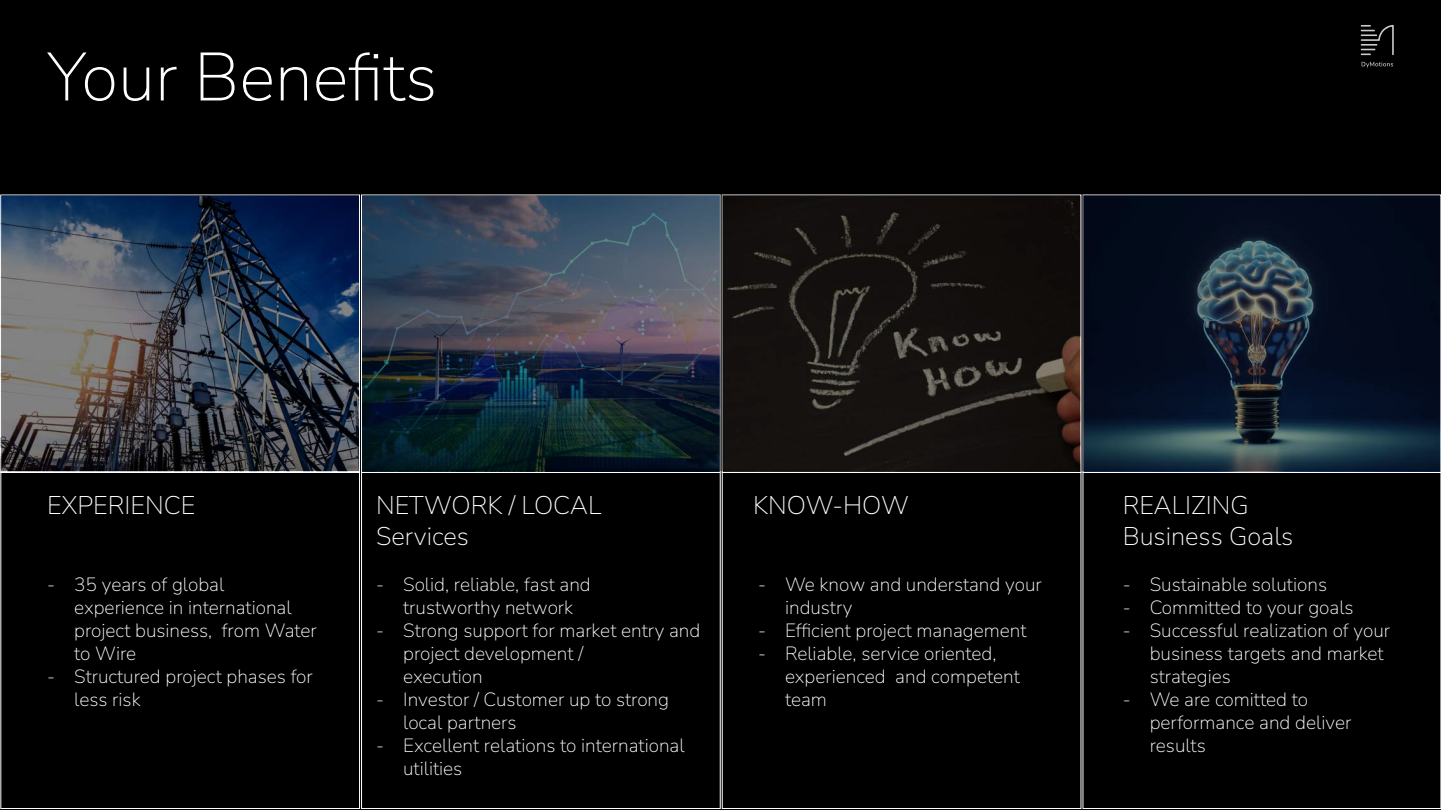
<style>
.page{position:relative;width:1441px;height:810px;background:#fff}
.page>*{position:absolute;margin:0;border:0;box-sizing:border-box;transform-origin:0 0}
.t1{font:200 68.1px "Nunito Sans 12 pt";color:#fff}
.t2{font:200 25.5px/30.6px "Nunito Sans 12 pt";color:#fff}
.t3{font:200 19.2px/23px "Nunito Sans 12 pt";color:#fff}
</style>
<div class="page">
<div style="left:0;top:0;width:1440px;height:810px;background:#000"></div>
<div style="left:1px;top:472px;width:359px;height:337px;border:1px solid #fff"></div>
<svg style="left:2px;top:195px;width:357px;height:276px;background:#3b4454"></svg>
<svg style="left:362px;top:195px;width:358px;height:276px;background:#2f3c4b"></svg>
<svg style="left:722px;top:195px;width:357px;height:276px;fill:#13100f"></svg>
<svg style="left:1082px;top:195px;width:357px;height:276px;background:#111d2d"></svg>
<svg style="left:1360px;top:25px;width:33px;height:30px"></svg>
<svg style="left:1361px;top:62px;width:31px;height:6px"></svg>
<h1 class="t1" style="left:47px;top:30px;width:391px">Your Benefits</h1>
<h2 class="t2" style="left:47px;top:489px;width:150px">EXPERIENCE</h2>
<p class="t3" style="left:74px;top:572px;width:244px;text-indent:-27px">- 35 years of global experience in international project business, from Water to Wire</p>
<p class="t3" style="left:74px;top:664px;width:240px;text-indent:-27px">- Structured project phases for less risk</p>
<h2 class="t2" style="left:376px;top:489px;width:227px">NETWORK / LOCAL<br>Services</h2>
<h2 class="t2" style="left:753px;top:489px;width:157px">KNOW-HOW</h2>
<p class="t3" style="left:376px;top:572px;width:216px;text-align:center">- Solid, reliable, fast and trustworthy network</p>
<p class="t3" style="left:403px;top:618px;width:299px;text-indent:-27px">- Strong support for market entry and project development /<br>execution</p>
<p class="t3" style="left:403px;top:687px;width:267px;text-indent:-27px">- Investor / Customer up to strong local partners</p>
<p class="t3" style="left:403px;top:733px;width:283px;text-indent:-27px">- Excellent relations to international utilities</p>
<p class="t3" style="left:785px;top:572px;width:258px;text-indent:-27px">- We know and understand your industry</p>
<p class="t3" style="left:758px;top:618px;width:270px">- Efficient project management</p>
<p class="t3" style="left:785px;top:641px;width:236px;text-indent:-27px">- Reliable, service oriented, experienced and competent team</p>
<h2 class="t2" style="left:1122px;top:489px;width:172px">REALIZING<br>Business Goals</h2>
<p class="t3" style="left:1122px;top:572px;width:206px">- Sustainable solutions</p>
<p class="t3" style="left:1122px;top:595px;width:232px">- Committed to your goals</p>
<p class="t3" style="left:1149px;top:618px;width:242px;text-indent:-27px">- Successful realization of your business targets and market strategies</p>
<p class="t3" style="left:1149px;top:687px;width:203px;text-indent:-27px">- We are comitted to performance and deliver results</p>
</div>
